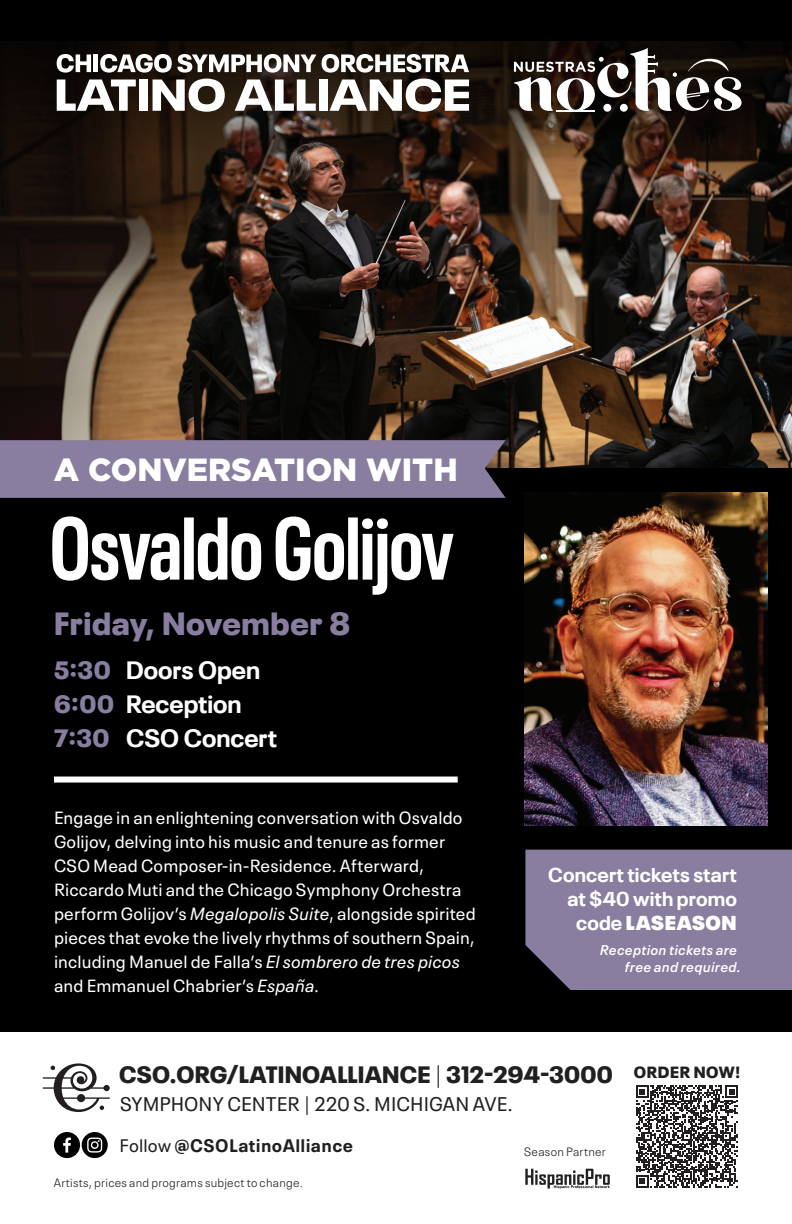
<style>
.page{position:relative;width:792px;height:1224px;background:#fff}
.page>*{position:absolute;margin:0;border:0;box-sizing:border-box;transform-origin:0 0}
.t1{font:900 32px "Gotham";color:#fff}
.t2{font:900 32px "Neue Plak";letter-spacing:.02em;color:#897ea0}
.t3{font:700 25px/34px "Neue Plak";color:#fff}
.t4{font:900 23.6px "Neue Plak";letter-spacing:.01em;color:#231f20}
.t5{font:700 20px/24px "Neue Plak";letter-spacing:.005em;color:#fff;text-align:right}
.t6{font:19.6px "Neue Plak Text";letter-spacing:.005em;color:#231f20}
.t7{font:700 18px "Neue Plak Text";letter-spacing:.02em;color:#231f20}
.t8{font:17.6px/24px "Neue Plak Text";letter-spacing:.01em;color:#fff}
.t9{font:900 16.2px "Neue Plak";letter-spacing:.04em;color:#231f20}
.t10{font:italic 600 14px/16.6px "Neue Plak Text";letter-spacing:.015em;color:#fff;text-align:right}
.t11{font:300 12px "Neue Plak Text";letter-spacing:.02em;color:#231f20}
.s1{font-weight:900;color:#897ea0}
.s2{font-style:italic}
.s3{font-weight:900}
.s4{font-weight:300}
.s5{font-weight:400}
</style>
<div class="page">
<div style="left:0;top:0;width:792px;height:1032px;background:#000001"></div>
<img style="left:0;top:161px;width:792px;height:307px">
<svg style="left:525px;top:1169px;width:85px;height:20px"></svg>
<img style="left:554px;top:1185px;width:56px;height:3px">
<svg style="left:0;top:41px;width:792px;height:120px"></svg>
<svg style="left:43px;top:1063px;width:67px;height:49px"></svg>
<svg style="left:636px;top:1085px;width:102px;height:103px"></svg>
<svg style="left:57px;top:54px;width:34px;height:19px"></svg>
<hr style="left:94px;top:54px;width:4px;height:18px;background:#fff">
<svg style="left:100px;top:54px;width:216px;height:19px;background:#918d89"></svg>
<svg style="left:322px;top:54px;width:147px;height:19px;background:#979390"></svg>
<svg style="left:57px;top:80px;width:79px;height:31px"></svg>
<div style="left:139px;top:80px;width:8px;height:31px;background:#fff"></div>
<svg style="left:153px;top:79px;width:72px;height:33px;background:#a5a09c"></svg>
<svg style="left:235px;top:80px;width:81px;height:31px;background:#958f8a"></svg>
<div style="left:319px;top:80px;width:8px;height:31px;background:#fff"></div>
<svg style="left:330px;top:79px;width:139px;height:33px;background:#9e9894"></svg>
<svg style="left:514px;top:48px;width:229px;height:64px"></svg>
<svg style="left:54px;top:1132px;width:54px;height:26px"></svg>
<img style="left:524px;top:493px;width:244px;height:332px">
<div style="left:525px;top:850px;width:267px;height:140px;background:#897ea0"></div>
<div style="left:0;top:440px;width:506px;height:58px;background:#897ea0"></div>
<div style="left:54px;top:777px;width:404px;height:6px;background:#fff"></div>
<svg style="left:52px;top:516px;width:402px;height:79px"></svg>
<p class="t1" style="left:54px;top:447px;width:405px">A CONVERSATION WITH</p>
<p class="t2" style="left:54px;top:598px;width:298px">Friday, November 8</p>
<p class="t3" style="left:54px;top:651px;width:225px"><span class="s1">5:30</span> Doors Open<br><span class="s1">6:00</span> Reception<br><span class="s1">7:30</span> CSO Concert</p>
<p class="t8" style="left:54px;top:804px;width:423px">Engage in an enlightening conversation with Osvaldo Golijov, delving into his music and tenure as former CSO Mead Composer-in-Residence. Afterward, Riccardo Muti and the Chicago Symphony Orchestra perform Golijov’s <span class="s2">Megalopolis Suite</span>, alongside spirited pieces that evoke the lively rhythms of southern Spain, including Manuel de Falla’s <span class="s2">El sombrero de tres picos </span>and Emmanuel Chabrier’s <span class="s2">España</span>.</p>
<p class="t5" style="left:548px;top:860px;width:190px">Concert tickets start at $40 with promo code <span class="s3">LASEASON</span></p>
<p class="t10" style="left:600px;top:941px;width:143px">Reception tickets are free and required.</p>
<p class="t4" style="left:119px;top:1056px;width:495px">CSO.ORG/LATINOALLIANCE <span class="s4">|</span> 312-294-3000</p>
<p class="t6" style="left:120px;top:1088px;width:394px">SYMPHONY CENTER <span class="s4">|</span> 220 S. MICHIGAN AVE.</p>
<p class="t7" style="left:120px;top:1130px;width:235px"><span class="s5">Follow</span> @CSOLatinoAlliance</p>
<p class="t11" style="left:524px;top:1143px;width:83px">Season Partner</p>
<p class="t11" style="left:54px;top:1174px;width:251px">Artists, prices and programs subject to change.</p>
<p class="t9" style="left:634px;top:1059px;width:108px">ORDER NOW!</p>
</div>
